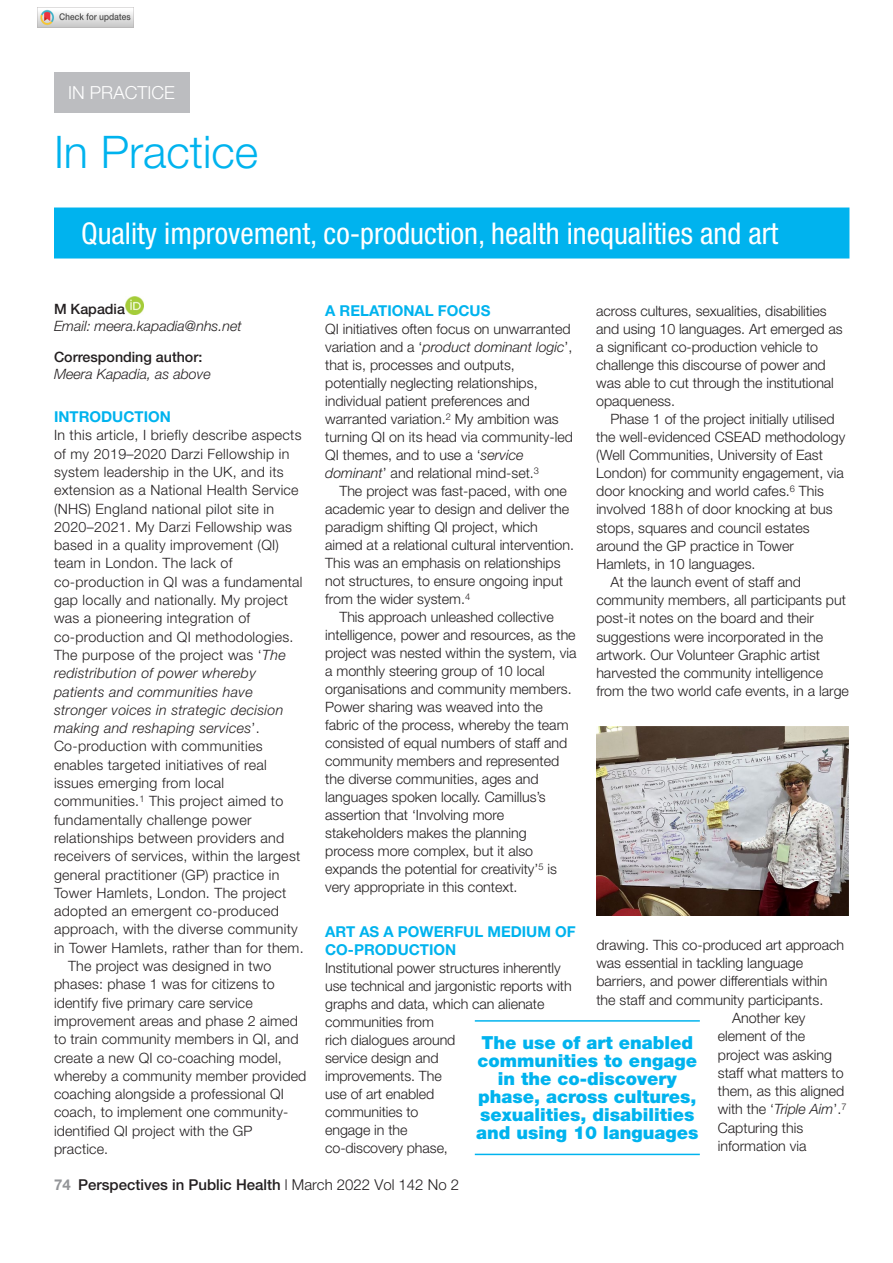
<style>
.page{position:relative;width:893px;height:1263px;background:#fff}
.page>*{position:absolute;margin:0;border:0;box-sizing:border-box;transform-origin:0 0}
.t1{font:300 45px "Helvetica Neue LT Std";color:#00b3ee}
.t2{font:condensed 30px "Helvetica Neue LT Std";color:#fff}
.t3{font:900 18px/18px "Helvetica Neue LT Std";color:#00b3ee;text-align:center}
.t4{font:300 18px "Helvetica Neue LT Std";color:#fff}
.t5{font:700 15px/18px "Helvetica Neue LT Std";color:#00b3ee}
.t6{font:500 15px "Helvetica Neue LT Std";color:#231f20}
.t7{font:300 14.25px/18px "Helvetica Neue LT Std";color:#231f20}
.t8{font:300 14.25px "Helvetica Neue LT Std";letter-spacing:.02em;color:#231f20}
.t9{font:italic 300 14.25px "Helvetica Neue LT Std";letter-spacing:.02em;color:#231f20}
.t10{font:italic 300 14.25px "Helvetica Neue LT Std";color:#231f20}
.t11{font:500 14.25px "Helvetica Neue LT Std";color:#231f20}
.s1{font-style:italic}
.s2{font-style:normal}
.s3{font-weight:700;color:#939598}
.s4{font-weight:300}
</style>
<div class="page">
<div style="left:54px;top:72px;width:135px;height:41px;background:#bcbdc0"></div>
<div style="left:54px;top:207px;width:795px;height:51px;background:#00b3ee"></div>
<img style="left:125px;top:296px;width:18px;height:18px">
<img style="left:596px;top:727px;width:252px;height:188px">
<hr style="left:475px;top:1020px;width:225px;height:2px;background:#00b3ee">
<hr style="left:475px;top:1154px;width:225px;height:1px;background:#00b3ee">
<img style="left:38px;top:8px;width:96px;height:19px">
<p class="t4" style="left:68px;top:81px;width:108px">IN PRACTICE</p>
<h1 class="t1" style="left:54px;top:125px;width:206px">In Practice</h1>
<h2 class="t2" style="left:81px;top:216px;width:699px">Quality improvement, co-production, health inequalities and art</h2>
<p class="t11" style="left:54px;top:300px;width:73px">M Kapadia</p>
<p class="t10" style="left:54px;top:317px;width:189px">Email: meera.kapadia@nhs.net</p>
<p class="t11" style="left:54px;top:348px;width:150px">Corresponding author:</p>
<p class="t10" style="left:54px;top:365px;width:158px">Meera Kapadia, as above</p>
<p class="t5" style="left:54px;top:407px;width:118px">INTRODUCTION</p>
<p class="t8" style="left:54px;top:427px;width:249px">In this article, I briefly describe aspects</p>
<p class="t8" style="left:54px;top:445px;width:237px">of my 2019–2020 Darzi Fellowship in</p>
<p class="t8" style="left:54px;top:463px;width:231px">system leadership in the UK, and its</p>
<p class="t8" style="left:54px;top:481px;width:246px">extension as a National Health Service</p>
<p class="t8" style="left:54px;top:500px;width:222px">(NHS) England national pilot site in</p>
<p class="t8" style="left:54px;top:518px;width:240px">2020–2021. My Darzi Fellowship was</p>
<p class="t8" style="left:54px;top:536px;width:227px">based in a quality improvement (QI)</p>
<p class="t8" style="left:54px;top:555px;width:180px">team in London. The lack of</p>
<p class="t8" style="left:54px;top:573px;width:250px">co-production in QI was a fundamental</p>
<p class="t8" style="left:54px;top:591px;width:236px">gap locally and nationally. My project</p>
<p class="t8" style="left:54px;top:609px;width:198px">was a pioneering integration of</p>
<p class="t8" style="left:54px;top:628px;width:241px">co-production and QI methodologies.</p>
<p class="t8" style="left:54px;top:646px;width:233px">The purpose of the project was ‘<span class="s1">The</span></p>
<p class="t9" style="left:54px;top:665px;width:204px">redistribution of power whereby</p>
<p class="t9" style="left:54px;top:683px;width:200px">patients and communities have</p>
<p class="t9" style="left:54px;top:701px;width:231px">stronger voices in strategic decision</p>
<p class="t9" style="left:54px;top:719px;width:207px">making and reshaping services<span class="s2">’.</span></p>
<p class="t8" style="left:54px;top:738px;width:210px">Co-production with communities</p>
<p class="t8" style="left:54px;top:756px;width:214px">enables targeted initiatives of real</p>
<p class="t8" style="left:54px;top:774px;width:172px">issues emerging from local</p>
<p class="t8" style="left:54px;top:793px;width:231px">communities.<sup>1</sup> This project aimed to</p>
<p class="t8" style="left:54px;top:811px;width:199px">fundamentally challenge power</p>
<p class="t8" style="left:54px;top:829px;width:232px">relationships between providers and</p>
<p class="t8" style="left:54px;top:847px;width:248px">receivers of services, within the largest</p>
<p class="t8" style="left:54px;top:866px;width:227px">general practitioner (GP) practice in</p>
<p class="t8" style="left:54px;top:884px;width:234px">Tower Hamlets, London. The project</p>
<p class="t8" style="left:54px;top:902px;width:227px">adopted an emergent co-produced</p>
<p class="t8" style="left:54px;top:921px;width:245px">approach, with the diverse community</p>
<p class="t8" style="left:54px;top:939px;width:251px">in Tower Hamlets, rather than for them.</p>
<p class="t7" style="left:68px;top:957px;width:205px">The project was designed in two</p>
<p class="t7" style="left:54px;top:975px;width:222px">phases: phase 1 was for citizens to</p>
<p class="t7" style="left:54px;top:993px;width:200px">identify five primary care service</p>
<p class="t7" style="left:54px;top:1011px;width:246px">improvement areas and phase 2 aimed</p>
<p class="t7" style="left:54px;top:1030px;width:246px">to train community members in QI, and</p>
<p class="t7" style="left:54px;top:1048px;width:229px">create a new QI co-coaching model,</p>
<p class="t7" style="left:54px;top:1066px;width:254px">whereby a community member provided</p>
<p class="t7" style="left:54px;top:1085px;width:231px">coaching alongside a professional QI</p>
<p class="t7" style="left:54px;top:1103px;width:236px">coach, to implement one community-</p>
<p class="t7" style="left:54px;top:1121px;width:200px">identified QI project with the GP</p>
<p class="t7" style="left:54px;top:1140px;width:56px">practice.</p>
<p class="t5" style="left:325px;top:301px;width:167px">A RELATIONAL FOCUS</p>
<p class="t7" style="left:325px;top:319px;width:249px">QI initiatives often focus on unwarranted variation and a ‘<span class="s1">product dominant logic</span>’, that is, processes and outputs, potentially neglecting relationships, individual patient preferences and warranted variation.<sup>2</sup> My ambition was turning QI on its head via community-led QI themes, and to use a ‘<span class="s1">service dominant</span>’ and relational mind-set.<sup>3</sup></p>
<p class="t7" style="left:325px;top:481px;width:250px;text-indent:14px">The project was fast-paced, with one academic year to design and deliver the paradigm shifting QI project, which aimed at a relational cultural intervention.<br>This was an emphasis on relationships not structures, to ensure ongoing input from the wider system.<sup>4</sup></p>
<p class="t7" style="left:325px;top:607px;width:253px;text-indent:14px">This approach unleashed collective intelligence, power and resources, as the project was nested within the system, via a monthly steering group of 10 local organisations and community members.<br>Power sharing was weaved into the fabric of the process, whereby the team consisted of equal numbers of staff and community members and represented the diverse communities, ages and languages spoken locally. Camillus’s assertion that ‘Involving more stakeholders makes the planning process more complex, but it also expands the potential for creativity’<sup>5</sup> is very appropriate in this context.</p>
<p class="t5" style="left:325px;top:922px;width:251px">ART AS A POWERFUL MEDIUM OF<br>CO-PRODUCTION</p>
<p class="t7" style="left:325px;top:958px;width:248px">Institutional power structures inherently use technical and jargonistic reports with graphs and data, which can alienate communities from<br>rich dialogues around<br>service design and<br>improvements. The<br>use of art enabled<br>communities to<br>engage in the<br>co-discovery phase,</p>
<p class="t7" style="left:596px;top:301px;width:248px">across cultures, sexualities, disabilities and using 10 languages. Art emerged as a significant co-production vehicle to challenge this discourse of power and was able to cut through the institutional opaqueness.</p>
<p class="t7" style="left:611px;top:409px;width:226px">Phase 1 of the project initially utilised</p>
<p class="t7" style="left:596px;top:427px;width:250px">the well-evidenced CSEAD methodology</p>
<p class="t7" style="left:596px;top:446px;width:228px">(Well Communities, University of East</p>
<p class="t7" style="left:596px;top:464px;width:249px">London) for community engagement, via</p>
<p class="t7" style="left:596px;top:482px;width:229px">door knocking and world cafes.<sup>6</sup> This</p>
<p class="t7" style="left:596px;top:500px;width:238px">involved 188h of door knocking at bus</p>
<p class="t7" style="left:596px;top:518px;width:215px">stops, squares and council estates</p>
<p class="t7" style="left:596px;top:536px;width:199px">around the GP practice in Tower</p>
<p class="t7" style="left:596px;top:554px;width:161px">Hamlets, in 10 languages.</p>
<p class="t7" style="left:611px;top:573px;width:192px">At the launch event of staff and</p>
<p class="t7" style="left:596px;top:591px;width:251px">community members, all participants put</p>
<p class="t7" style="left:596px;top:609px;width:219px">post-it notes on the board and their</p>
<p class="t7" style="left:596px;top:627px;width:228px">suggestions were incorporated in the</p>
<p class="t7" style="left:596px;top:645px;width:225px">artwork. Our Volunteer Graphic artist</p>
<p class="t7" style="left:596px;top:663px;width:228px">harvested the community intelligence</p>
<p class="t7" style="left:596px;top:682px;width:254px">from the two world cafe events, in a large</p>
<p class="t7" style="left:596px;top:936px;width:249px">drawing. This co-produced art approach</p>
<p class="t7" style="left:596px;top:954px;width:208px">was essential in tackling language</p>
<p class="t7" style="left:596px;top:972px;width:233px">barriers, and power differentials within</p>
<p class="t7" style="left:596px;top:990px;width:228px">the staff and community participants.</p>
<p class="t7" style="left:732px;top:1008px;width:75px">Another key</p>
<p class="t7" style="left:718px;top:1027px;width:89px">element of the</p>
<p class="t7" style="left:718px;top:1045px;width:116px">project was asking</p>
<p class="t7" style="left:718px;top:1063px;width:127px">staff what matters to</p>
<p class="t7" style="left:718px;top:1082px;width:128px">them, as this aligned</p>
<p class="t7" style="left:718px;top:1100px;width:130px">with the ‘<span class="s1">Triple Aim</span>’.<sup>7</sup></p>
<p class="t7" style="left:718px;top:1118px;width:87px">Capturing this</p>
<p class="t7" style="left:718px;top:1136px;width:90px">information via</p>
<p class="t3" style="left:476px;top:1033px;width:224px">The use of art enabled communities to engage in the co-discovery phase, across cultures, sexualities, disabilities and using 10 languages</p>
<p class="t6" style="left:54px;top:1175px;width:407px"><span class="s3">74</span> Perspectives in Public Health <span class="s4">l March 2022 Vol 142 No 2</span></p>
</div>
